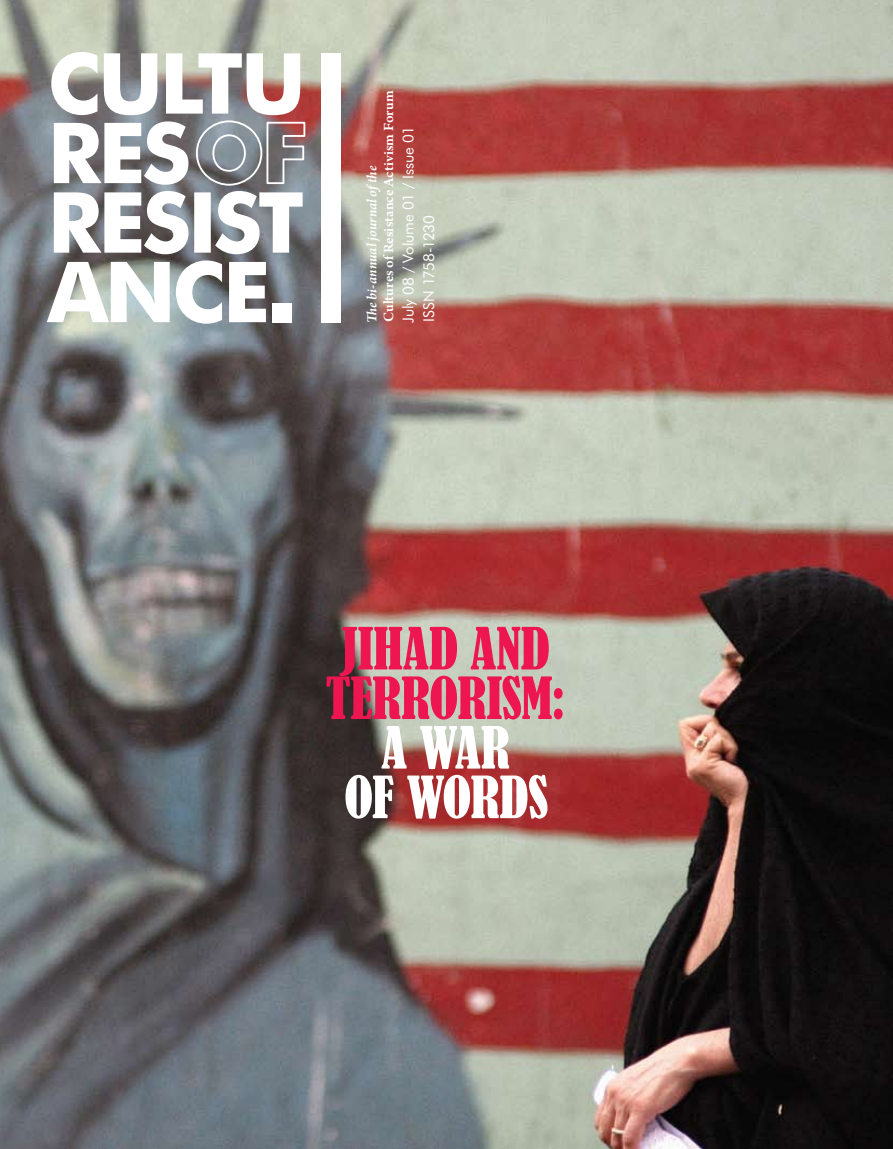
<style>
.page{position:relative;width:893px;height:1149px;background:#fff}
.page>*{position:absolute;margin:0;border:0;box-sizing:border-box;transform-origin:0 0}
.t1{font:condensed 54px/49.5px "Bernard";letter-spacing:-.005em;color:#ed1651}
.t2{font:condensed 54px/49.5px "Bernard";letter-spacing:-.02em;color:#fff;text-align:center}
.t3{font:15px/20.7px "Futura BT";letter-spacing:-.005em;color:#fff}
.t4{font:600 15px "Arno Pro";letter-spacing:.005em;color:#fff}
.t5{font:italic 600 15px "Arno Pro";letter-spacing:.005em;color:#fff}
</style>
<div class="page">
<img style="left:0;top:0;width:893px;height:1148px">
<svg style="left:303px;top:119px;width:3px;height:67px"></svg>
<div style="left:322px;top:53px;width:19px;height:269px;background:#fff"></div>
<svg style="left:47px;top:52px;width:256px;height:271px"></svg>
<div style="left:273px;top:303px;width:19px;height:19px;background:#fff"></div>
<p class="t4" style="left:380px;top:322px;width:233px;rotate:-90deg">Cultures of Resistance Activism Forum</p>
<p class="t5" style="left:363px;top:323px;width:159px;rotate:-90deg">The bi-annual journal ofthe</p>
<p class="t3" style="left:398px;top:323px;width:199px;rotate:-90deg">July 08 / Volume 01 / Issue 01<br>ISSN 1758-1230</p>
<h1 class="t1" style="left:325px;top:624px;width:241px">JIHAD AND<br>TERRORISM:</h1>
<h1 class="t2" style="left:344px;top:723px;width:206px">A WAR<br>OF WORDS</h1>
</div>
